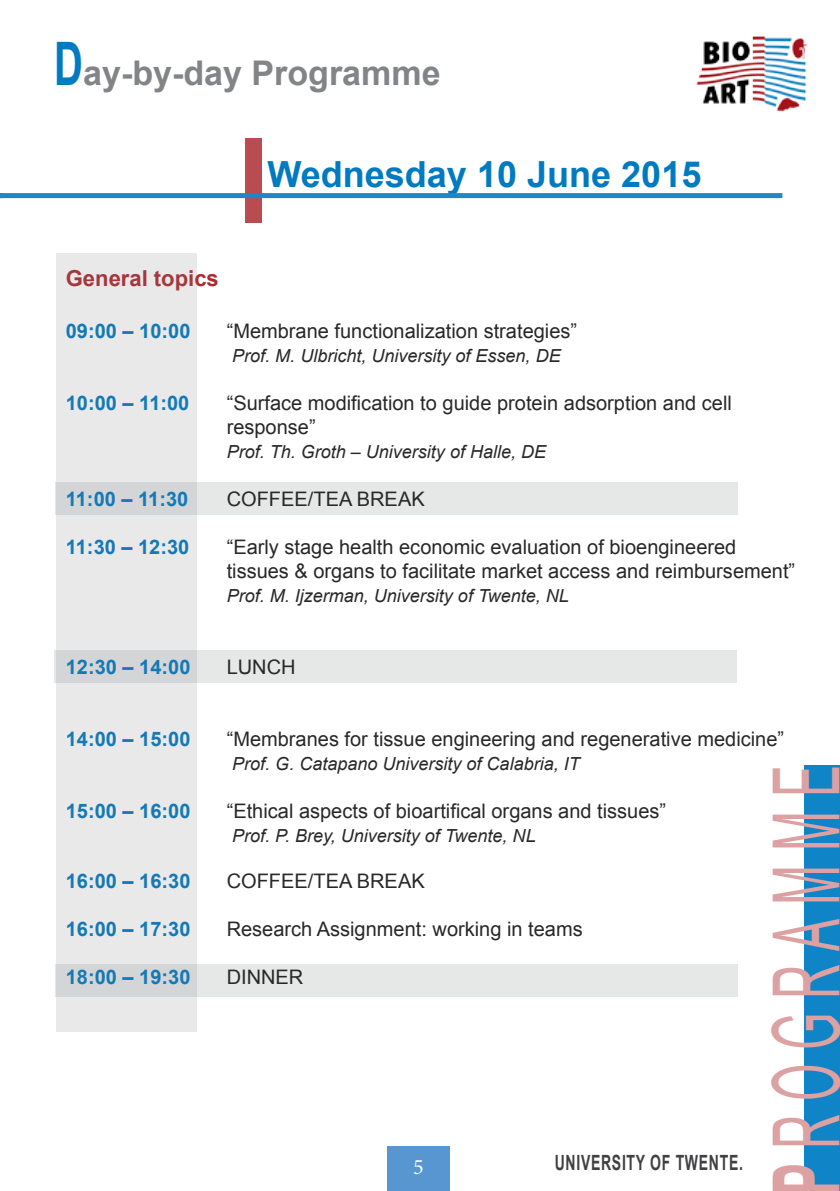
<style>
.page{position:relative;width:840px;height:1191px;background:#fff}
.page>*{position:absolute;margin:0;border:0;box-sizing:border-box;transform-origin:0 0}
.t1{font:92.6px "Arial";letter-spacing:.285em;color:#dba1a3;scale:.52 1}
.t2{font:700 36px "Arial";color:#007ac1}
.t3{font:700 34px "Arial";color:#828487}
.t4{font:700 22px "Arial";color:#ac2a30}
.t5{font:22px "Minion Pro";color:#fff}
.t6{font:700 21px "Arial";letter-spacing:.05em;color:#414042;scale:.67 1}
.t7{font:20px/24px "Arial";color:#292829}
.t8{font:700 20px "Arial";color:#0078c0}
.t9{font:italic 18px "Arial";color:#292829}
.s1{font-size:60px;color:#007ac1}
.s2{font-weight:700}
</style>
<div class="page">
<div style="left:245px;top:138px;width:16px;height:85px;background:#b94c51"></div>
<div style="left:387px;top:1146px;width:62px;height:45px;background:#5796d0"></div>
<div style="left:804px;top:765px;width:35px;height:426px;background:#0f84c7"></div>
<div style="left:55px;top:482px;width:682px;height:32px;background:#e6e7e7"></div>
<div style="left:54px;top:650px;width:682px;height:32px;background:#e6e7e7"></div>
<div style="left:55px;top:964px;width:682px;height:32px;background:#e6e7e7"></div>
<div style="left:0;top:193px;width:782px;height:5px;background:#1f86c8"></div>
<svg style="left:57px;top:253px;width:140px;height:779px;background:#e6e6e7"></svg>
<img style="left:696px;top:37px;width:112px;height:75px">
<h3 class="t3" style="left:54px;top:51px;width:387px"><span class="s1">D</span>ay-by-day Programme</h3>
<h2 class="t2" style="left:267px;top:150px;width:435px">Wednesday 10 June 2015</h2>
<p class="t4" style="left:66px;top:263px;width:154px">General topics</p>
<p class="t8" style="left:66px;top:317px;width:126px">09:00 – 10:00</p>
<p class="t7" style="left:226px;top:319px;width:352px">“Membrane functionalization strategies”</p>
<p class="t9" style="left:232px;top:344px;width:330px">Prof. M. Ulbricht, University of Essen, DE</p>
<p class="t8" style="left:66px;top:389px;width:125px">10:00 – 11:00</p>
<p class="t7" style="left:226px;top:391px;width:506px">“Surface modification to guide protein adsorption and cell response”</p>
<p class="t9" style="left:226px;top:440px;width:321px">Prof. Th. Groth – University of Halle, DE</p>
<p class="t8" style="left:66px;top:485px;width:124px">11:00 – 11:30</p>
<p class="t7" style="left:226px;top:487px;width:199px">COFFEE/TEA BREAK</p>
<p class="t8" style="left:66px;top:533px;width:125px">11:30 – 12:30</p>
<p class="t7" style="left:226px;top:535px;width:569px">“Early stage health economic evaluation of bioengineered tissues &amp; organs to facilitate market access and reimbursement”</p>
<p class="t9" style="left:226px;top:584px;width:343px">Prof. M. Ijzerman, University of Twente, NL</p>
<p class="t8" style="left:66px;top:653px;width:126px">12:30 – 14:00</p>
<p class="t7" style="left:226px;top:655px;width:70px">LUNCH</p>
<p class="t8" style="left:66px;top:725px;width:126px">14:00 – 15:00</p>
<p class="t7" style="left:226px;top:727px;width:558px">“Membranes for tissue engineering and regenerative medicine”</p>
<p class="t9" style="left:232px;top:752px;width:349px">Prof. G. Catapano University of Calabria, IT</p>
<p class="t8" style="left:66px;top:797px;width:126px">15:00 – 16:00</p>
<p class="t7" style="left:226px;top:799px;width:441px">“Ethical aspects of bioartifical organs and tissues”</p>
<p class="t9" style="left:232px;top:824px;width:305px">Prof. P. Brey, University of Twente, NL</p>
<p class="t8" style="left:66px;top:867px;width:126px">16:00 – 16:30</p>
<p class="t7" style="left:226px;top:868px;width:199px">COFFEE/TEA BREAK</p>
<p class="t8" style="left:66px;top:915px;width:126px">16:00 – 17:30</p>
<p class="t7" style="left:226px;top:916px;width:357px">Research Assignment: working in teams</p>
<p class="t8" style="left:66px;top:963px;width:126px">18:00 – 19:30</p>
<p class="t7" style="left:226px;top:964px;width:78px">DINNER</p>
<h1 class="t1" style="left:745px;top:1195px;width:828px;rotate:-90deg"><span class="s2">P</span>ROGRAMME</h1>
<p class="t6" style="left:554px;top:1148px;width:282px">UNIVERSITY OF TWENTE.</p>
<p class="t5" style="left:413px;top:1151px;width:12px">5</p>
</div>
